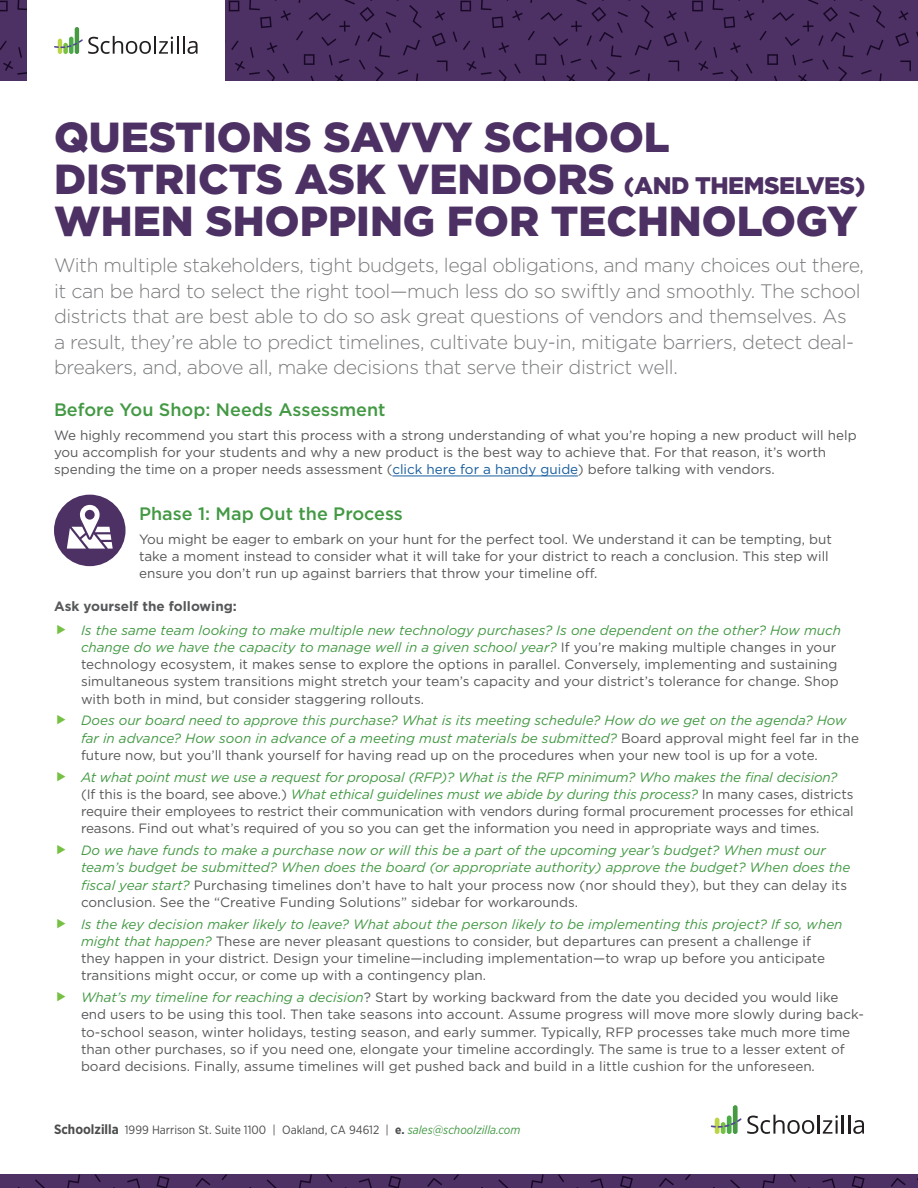
<style>
.page{position:relative;width:918px;height:1188px;background:#fff}
.page>*{position:absolute;margin:0;border:0;box-sizing:border-box;transform-origin:0 0}
.t1{font:900 42px/42px "Gotham";color:#4e3164}
.t2{font:900 24px "Gotham";letter-spacing:-.02em;color:#4e3164}
.t3{font:300 19.5px/25.5px "Gotham";letter-spacing:-.02em;color:#787a7d}
.t4{font:500 18px "Gotham";color:#439944}
.t5{font:13.5px/17.2px "Gotham";color:#57585a}
.t6{font:italic 13.5px/17.2px "Gotham";color:#439944}
.t7{font:700 13.5px "Gotham";color:#57585a}
.t8{font:12px "Gotham Narrow";color:#4b4c4d}
.s1{color:#175d9e}
.s2{font-style:italic;color:#439944}
.s3{font-style:normal;color:#57585a}
.s4{font-weight:700;font-size:13.5px}
.s5{font-weight:700}
</style>
<div class="page">
<div style="left:0;top:0;width:918px;height:81px;background:#4e3164"></div>
<div style="left:0;top:1174px;width:918px;height:14px;background:#4e3164"></div>
<svg style="left:0;top:0;width:422px;height:81px"></svg>
<div style="left:733px;top:1105px;width:5px;height:29px;background:#489944;border-radius:2px"></div>
<svg style="left:711px;top:1115px;width:153px;height:19px"></svg>
<hr style="left:392px;top:476px;width:186px;height:1px;background:#175d9e">
<div style="left:54px;top:495px;width:72px;height:71px;background:#4e3164;border-radius:50%"></div>
<svg style="left:67px;top:505px;width:46px;height:44px"></svg>
<h1 class="t1" style="left:54px;top:115px;width:805px">QUESTIONS SAVVY SCHOOL<br>DISTRICTS ASK VENDORS<br>WHEN SHOPPING FOR TECHNOLOGY</h1>
<p class="t3" style="left:54px;top:252px;width:811px">With multiple stakeholders, tight budgets, legal obligations, and many choices out there, it can be hard to select the right tool—much less do so swiftly and smoothly. The school districts that are best able to do so ask great questions of vendors and themselves. As<br>a result, they’re able to predict timelines, cultivate buy-in, mitigate barriers, detect deal&shy;breakers, and, above all, make decisions that serve their district well.</p>
<h3 class="t4" style="left:54px;top:398px;width:333px">Before You Shop: Needs Assessment</h3>
<p class="t5" style="left:54px;top:426px;width:804px">We highly recommend you start this process with a strong understanding of what you’re hoping a new product will help you accomplish for your students and why a new product is the best way to achieve that. For that reason, it’s worth spending the time on a proper needs assessment (<span class="s1">click here for a handy guide</span>) before talking with vendors.</p>
<h3 class="t4" style="left:139px;top:502px;width:265px">Phase 1: Map Out the Process</h3>
<p class="t5" style="left:139px;top:530px;width:694px">You might be eager to embark on your hunt for the perfect tool. We understand it can be tempting, but take a moment instead to consider what it will take for your district to reach a conclusion. This step will ensure you don’t run up against barriers that throw your timeline off.</p>
<p class="t7" style="left:54px;top:597px;width:184px">Ask yourself the following:</p>
<p class="t5" style="left:81px;top:621px;width:762px"><span class="s2">Is the same team looking to make multiple new technology purchases? Is one dependent on the other? How much change do we have the capacity to manage well in a given school year?</span> If you’re making multiple changes in your technology ecosystem, it makes sense to explore the options in parallel. Conversely, implementing and sustaining simultaneous system transitions might stretch your team’s capacity and your district’s tolerance for change. Shop with both in mind, but consider staggering rollouts.</p>
<p class="t6" style="left:81px;top:712px;width:780px">Does our board need to approve this purchase? What is its meeting schedule? How do we get on the agenda? How far in advance? How soon in advance of a meeting must materials be submitted? <span class="s3">Board approval might feel far in the future now, but you’ll thank yourself for having read up on the procedures when your new tool is up for a vote.</span></p>
<p class="t5" style="left:81px;top:768px;width:774px"><span class="s2">At what point must we use a request for proposal (RFP)? What is the RFP minimum? Who makes the final decision? </span>(If this is the board, see above.) <span class="s2">What ethical guidelines must we abide by during this process?</span> In many cases, districts require their employees to restrict their communication with vendors during formal procurement processes for ethical reasons. Find out what’s required of you so you can get the information you need in appropriate ways and times.</p>
<p class="t6" style="left:81px;top:841px;width:771px">Do we have funds to make a purchase now or will this be a part of the upcoming year’s budget? When must our team’s budget be submitted? When does the board (or appropriate authority) approve the budget? When does the fiscal year start? <span class="s3">Purchasing timelines don’t have to halt your process now (nor should they), but they can delay its conclusion. See the “Creative Funding Solutions” sidebar for workarounds.</span></p>
<p class="t5" style="left:81px;top:915px;width:763px"><span class="s2">Is the key decision maker likely to leave? What about the person likely to be implementing this project? If so, when might that happen?</span> These are never pleasant questions to consider, but departures can present a challenge if they happen in your district. Design your timeline—including implementation—to wrap up before you anticipate transitions might occur, or come up with a contingency plan.</p>
<p class="t5" style="left:81px;top:988px;width:785px"><span class="s2">What’s my timeline for reaching a decision</span>? Start by working backward from the date you decided you would like end users to be using this tool. Then take seasons into account. Assume progress will move more slowly during back&shy;to-school season, winter holidays, testing season, and early summer. Typically, RFP processes take much more time than other purchases, so if you need one, elongate your timeline accordingly. The same is true to a lesser extent of board decisions. Finally, assume timelines will get pushed back and build in a little cushion for the unforeseen.</p>
<h2 class="t2" style="left:624px;top:171px;width:243px">(AND THEMSELVES)</h2>
<p class="t8" style="left:54px;top:1122px;width:468px"><span class="s4">Schoolzilla</span> 1999 Harrison St. Suite 1100 | Oakland, CA 94612 | <span class="s5">e.</span> <span class="s2">sales@schoolzilla.com</span></p>
</div>
